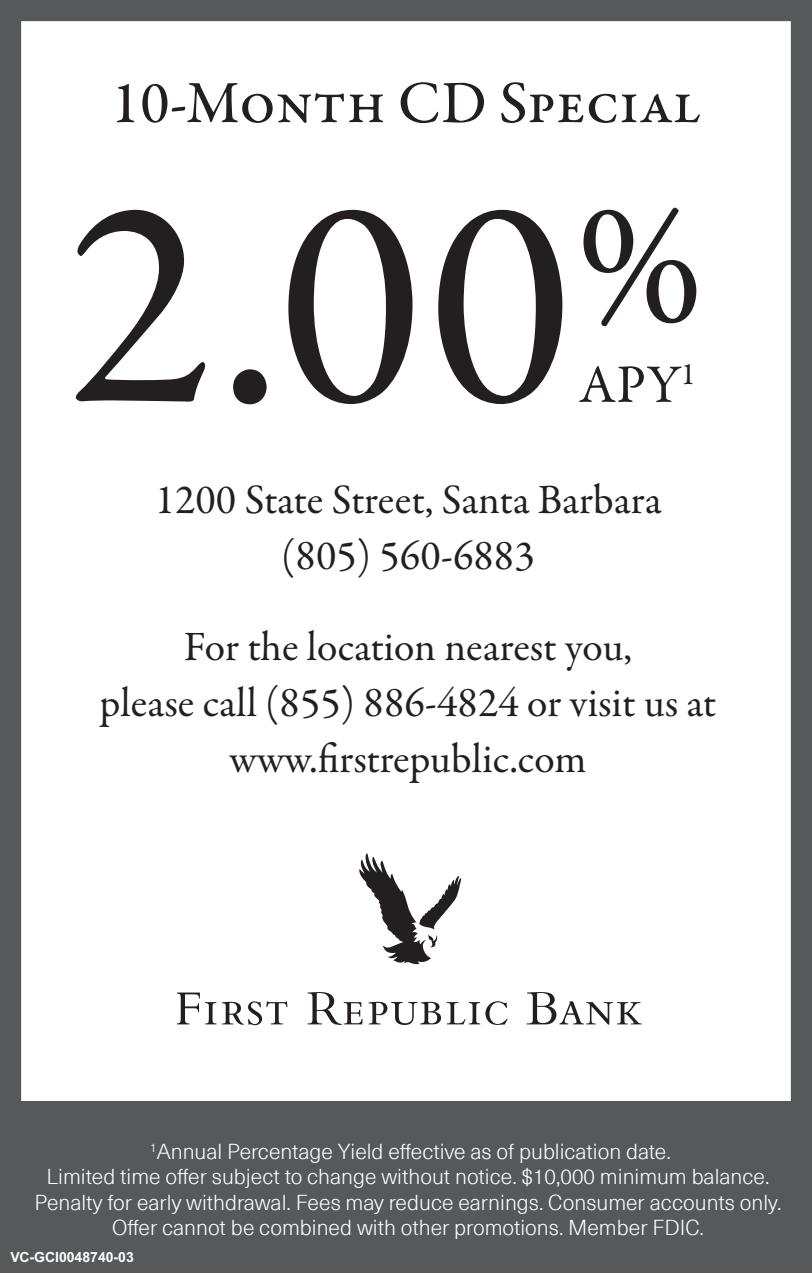
<style>
.page{position:relative;width:812px;height:1273px;background:#fff}
.page>*{position:absolute;margin:0;border:0;box-sizing:border-box;transform-origin:0 0}
.t1{font:301.7px "Garamond Premr Pro";color:#231f20}
.t2{font:500 60.2px "Garamond Premr Pro";color:#231f20}
.t3{font:54.25px "Garamond Premr Pro";color:#231f20}
.t4{font:42px/56px "Garamond Premr Pro";color:#231f20;text-align:center}
.t5{font:300 21px/25.2px "Neue Haas Unica Pro";color:#fff;text-align:center}
.t6{font:700 14px "Arial MT Std";color:#fff}
</style>
<div class="page">
<div style="left:0;top:0;width:811px;height:1273px;border:21px solid #57585a"></div>
<div style="left:0;top:1101px;width:811px;height:153px;background:#57585a"></div>
<svg style="left:177px;top:992px;width:39px;height:32px"></svg>
<svg style="left:222px;top:1001px;width:65px;height:24px"></svg>
<svg style="left:368px;top:1001px;width:139px;height:24px"></svg>
<svg style="left:526px;top:992px;width:115px;height:32px"></svg>
<svg style="left:307px;top:992px;width:55px;height:33px"></svg>
<svg style="left:359px;top:853px;width:102px;height:112px"></svg>
<p class="t2" style="left:110px;top:67px;width:592px">10-Month CD Special</p>
<p class="t1" style="left:66px;top:124px;width:639px">2.00 <sup>%</sup></p>
<p class="t3" style="left:579px;top:352px;width:118px">APY<sup>1</sup></p>
<p class="t4" style="left:155px;top:473px;width:508px">1200 State Street, Santa Barbara (805) 560-6883</p>
<p class="t4" style="left:100px;top:620px;width:618px">For the location nearest you,<br>please call (855) 886-4824 or visit us at www.firstrepublic.com</p>
<p class="t5" style="left:34px;top:1139px;width:748px"><sup>1</sup>Annual Percentage Yield effective as of publication date.<br>Limited time offer subject to change without notice. $10,000 minimum balance.<br>Penalty for early withdrawal. Fees may reduce earnings. Consumer accounts only.<br>Offer cannot be combined with other promotions. Member FDIC.</p>
<p class="t6" style="left:11px;top:1249px;width:125px">VC-GCI0048740-03</p>
</div>
